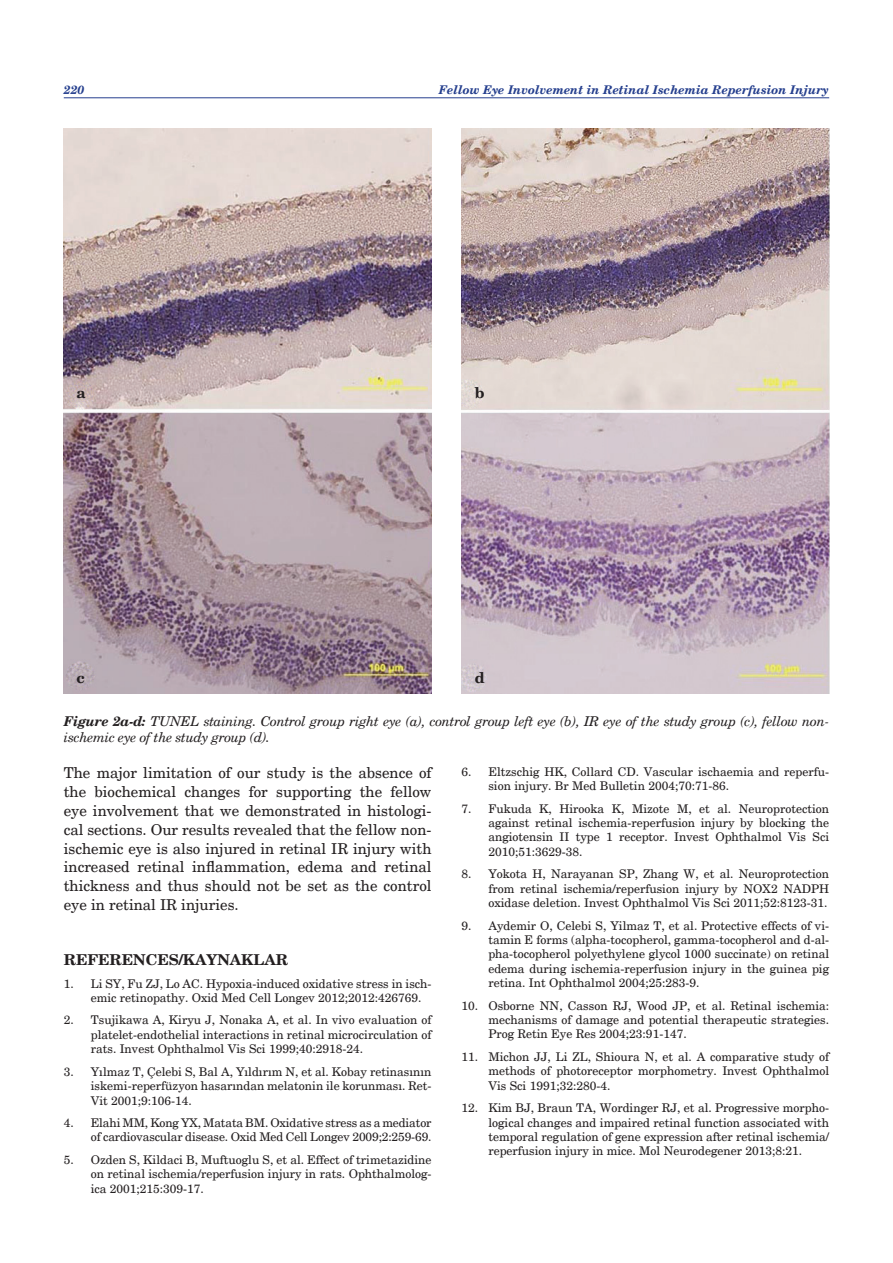
<style>
.page{position:relative;width:893px;height:1263px;background:#fff}
.page>*{position:absolute;margin:0;border:0;box-sizing:border-box;transform-origin:0 0}
.t1{font:15px/18.9px "New Century Schlbk";color:#231f20;text-align:justify}
.dipnotlar{font:700 15px "New Century Schlbk";color:#231f20}
.t2{font:italic 13.5px/16.2px "New Century Schlbk";letter-spacing:-.02em;color:#231f20}
.metin{font:12px/14.4px "New Century Schlbk";color:#231f20;text-align:justify}
.t3{font:italic 700 12px "New Century Schlbk";color:#253f8e}
.s1{font-weight:700}
</style>
<div class="page">
<hr style="left:64px;top:97px;width:765px;height:1px;background:#253f8e">
<img style="left:64px;top:129px;width:368px;height:564px">
<img style="left:461px;top:129px;width:368px;height:564px">
<p class="t3" style="left:64px;top:82px;width:22px">220</p>
<p class="t3" style="left:439px;top:82px;width:391px">Fellow Eye Involvement in Retinal Ischemia Reperfusion Injury</p>
<p class="dipnotlar" style="left:77px;top:383px;width:11px">a</p>
<p class="dipnotlar" style="left:77px;top:668px;width:10px">c</p>
<p class="dipnotlar" style="left:475px;top:383px;width:11px">b</p>
<p class="dipnotlar" style="left:475px;top:668px;width:12px">d</p>
<p class="t2" style="left:64px;top:713px;width:767px"><span class="s1">Figure 2a-d:</span> TUNEL staining. Control group right eye (a), control group left eye (b), IR eye of the study group (c), fellow non&shy;ischemic eye of the study group (d).</p>
<p class="t1" style="left:64px;top:763px;width:369px">The major limitation of our study is the absence of the biochemical changes for supporting the fellow eye involvement that we demonstrated in histologi&shy;cal sections. Our results revealed that the fellow non&shy;ischemic eye is also injured in retinal IR injury with increased retinal inflammation, edema and retinal thickness and thus should not be set as the control eye in retinal IR injuries.</p>
<p class="dipnotlar" style="left:64px;top:950px;width:226px">REFERENCES/KAYNAKLAR</p>
<p class="metin" style="left:91px;top:976px;width:342px;text-indent:-27px">1. Li SY, Fu ZJ, Lo AC. Hypoxia-induced oxidative stress in isch&shy;emic retinopathy. Oxid Med Cell Longev 2012;2012:426769.</p>
<p class="metin" style="left:91px;top:1013px;width:342px;text-indent:-27px">2. Tsujikawa A, Kiryu J, Nonaka A, et al. In vivo evaluation of platelet-endothelial interactions in retinal microcirculation of rats. Invest Ophthalmol Vis Sci 1999;40:2918-24.</p>
<p class="metin" style="left:91px;top:1064px;width:342px;text-indent:-27px">3. Yılmaz T, Çelebi S, Bal A, Yıldırım N, et al. Kobay retinasının iskemi-reperfüzyon hasarından melatonin ile korunması. Ret-Vit 2001;9:106-14.</p>
<p class="metin" style="left:64px;top:1116px;width:369px;text-align:right">4. Elahi MM, Kong YX, Matata BM. Oxidative stress as a mediator of cardiovascular disease. Oxid Med Cell Longev 2009;2:259-69.</p>
<p class="metin" style="left:91px;top:1152px;width:342px;text-indent:-27px">5. Ozden S, Kildaci B, Muftuoglu S, et al. Effect of trimetazidine on retinal ischemia/reperfusion injury in rats. Ophthalmolog&shy;ica 2001;215:309-17.</p>
<p class="metin" style="left:488px;top:764px;width:342px;text-indent:-27px">6. Eltzschig HK, Collard CD. Vascular ischaemia and reperfu&shy;sion injury. Br Med Bulletin 2004;70:71-86.</p>
<p class="metin" style="left:488px;top:801px;width:342px;text-indent:-27px">7. Fukuda K, Hirooka K, Mizote M, et al. Neuroprotection against retinal ischemia-reperfusion injury by blocking the angiotensin II type 1 receptor. Invest Ophthalmol Vis Sci 2010;51:3629-38.</p>
<p class="metin" style="left:488px;top:867px;width:342px;text-indent:-27px">8. Yokota H, Narayanan SP, Zhang W, et al. Neuroprotection from retinal ischemia/reperfusion injury by NOX2 NADPH oxidase deletion. Invest Ophthalmol Vis Sci 2011;52:8123-31.</p>
<p class="metin" style="left:488px;top:918px;width:342px;text-indent:-27px">9. Aydemir O, Celebi S, Yilmaz T, et al. Protective effects of vi&shy;tamin E forms (alpha-tocopherol, gamma-tocopherol and d-al&shy;pha-tocopherol polyethylene glycol 1000 succinate) on retinal edema during ischemia-reperfusion injury in the guinea pig retina. Int Ophthalmol 2004;25:283-9.</p>
<p class="metin" style="left:488px;top:998px;width:342px;text-indent:-27px">10. Osborne NN, Casson RJ, Wood JP, et al. Retinal ischemia: mechanisms of damage and potential therapeutic strategies.<br>Prog Retin Eye Res 2004;23:91-147.</p>
<p class="metin" style="left:488px;top:1049px;width:342px;text-indent:-27px">11. Michon JJ, Li ZL, Shioura N, et al. A comparative study of methods of photoreceptor morphometry. Invest Ophthalmol Vis Sci 1991;32:280-4.</p>
<p class="metin" style="left:488px;top:1101px;width:342px;text-indent:-27px">12. Kim BJ, Braun TA, Wordinger RJ, et al. Progressive morpho&shy;logical changes and impaired retinal function associated with temporal regulation of gene expression after retinal ischemia/ reperfusion injury in mice. Mol Neurodegener 2013;8:21.</p>
</div>
